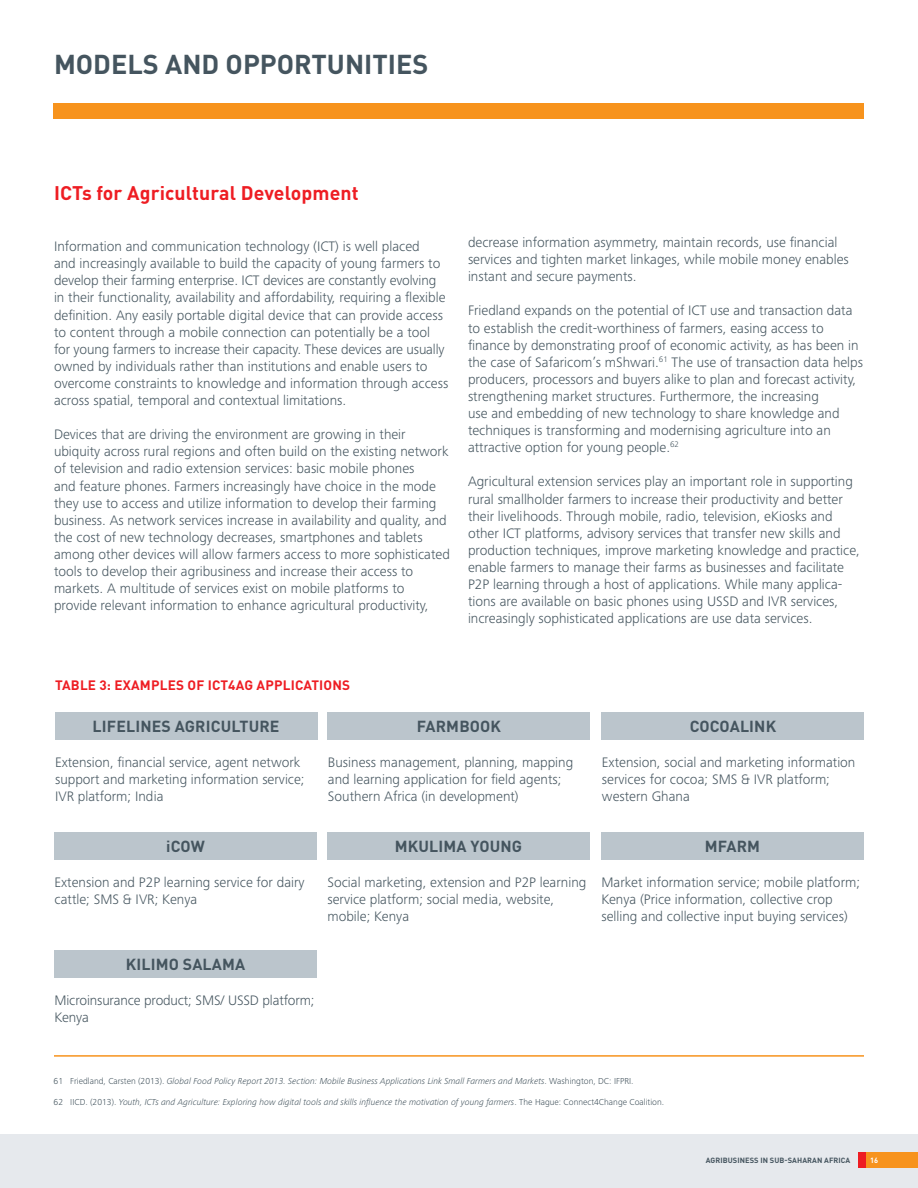
<style>
.page{position:relative;width:918px;height:1188px;background:#fff}
.page>*{position:absolute;margin:0;border:0;box-sizing:border-box;transform-origin:0 0}
.t1{font:700 27px "DIN Pro";color:#45555f}
.t2{font:700 19.5px "DIN Pro";letter-spacing:.005em;color:#ee1d23}
.t3{font:700 15.9px "DIN Pro";letter-spacing:.01em;color:#45555f}
.t4{font:300 14.25px/17.1px "Frutiger Next Pro";color:#45555f}
.t5{font:700 13.5px "DIN Pro";letter-spacing:.015em;color:#ee1d23}
.t6{font:italic 300 9px "Frutiger Next Pro";color:#45555f}
.t7{font:700 7.5px "DIN Pro";letter-spacing:.01em;color:#45555f}
.t8{font:700 7.5px "DIN Pro";color:#fff}
.s1{font-style:normal}
</style>
<div class="page">
<div style="left:0;top:1134px;width:918px;height:54px;background:#e6e9ed"></div>
<div style="left:858px;top:1152px;width:60px;height:16px;background:#f7931d"></div>
<div style="left:858px;top:1152px;width:7px;height:16px;background:#ee1d23"></div>
<hr style="left:54px;top:1055px;width:810px;height:2px;background:#f7931d">
<div style="left:55px;top:713px;width:262px;height:27px;background:#bbc5cc"></div>
<div style="left:602px;top:713px;width:262px;height:27px;background:#bbc5cc"></div>
<div style="left:328px;top:713px;width:262px;height:27px;background:#bbc5cc"></div>
<div style="left:55px;top:832px;width:262px;height:27px;background:#bbc5cc"></div>
<div style="left:601px;top:832px;width:262px;height:27px;background:#bbc5cc"></div>
<div style="left:327px;top:832px;width:262px;height:27px;background:#bbc5cc"></div>
<div style="left:55px;top:950px;width:262px;height:28px;background:#bbc5cc"></div>
<div style="left:54px;top:103px;width:810px;height:16px;background:#f7931d"></div>
<p class="t1" style="left:54px;top:41px;width:376px">MODELS AND OPPORTUNITIES</p>
<p class="t2" style="left:54px;top:177px;width:306px">ICTs for Agricultural Development</p>
<p class="t4" style="left:54px;top:238px;width:396px">Information and communication technology (ICT) is well placed<br>and increasingly available to build the capacity of young farmers to develop their farming enterprise. ICT devices are constantly evolving in their functionality, availability and affordability, requiring a flexible definition. Any easily portable digital device that can provide access to content through a mobile connection can potentially be a tool for young farmers to increase their capacity. These devices are usually owned by individuals rather than institutions and enable users to overcome constraints to knowledge and information through access across spatial, temporal and contextual limitations.</p>
<p class="t4" style="left:54px;top:426px;width:397px">Devices that are driving the environment are growing in their ubiquity across rural regions and often build on the existing network of television and radio extension services: basic mobile phones<br>and feature phones. Farmers increasingly have choice in the mode they use to access and utilize information to develop their farming business. As network services increase in availability and quality, and the cost of new technology decreases, smartphones and tablets among other devices will allow farmers access to more sophisticated tools to develop their agribusiness and increase their access to markets. A multitude of services exist on mobile platforms to provide relevant information to enhance agricultural productivity,</p>
<p class="t4" style="left:468px;top:234px;width:382px">decrease information asymmetry, maintain records, use financial services and tighten market linkages, while mobile money enables instant and secure payments.</p>
<p class="t4" style="left:468px;top:302px;width:397px">Friedland expands on the potential of ICT use and transaction data to establish the credit-worthiness of farmers, easing access to finance by demonstrating proof of economic activity, as has been in the case of Safaricom’s mShwari.<sup>61</sup> The use of transaction data helps producers, processors and buyers alike to plan and forecast activity, strengthening market structures. Furthermore, the increasing<br>use and embedding of new technology to share knowledge and techniques is transforming and modernising agriculture into an attractive option for young people.<sup>62</sup></p>
<p class="t4" style="left:468px;top:473px;width:394px">Agricultural extension services play an important role in supporting rural smallholder farmers to increase their productivity and better their livelihoods. Through mobile, radio, television, eKiosks and other ICT platforms, advisory services that transfer new skills and production techniques, improve marketing knowledge and practice, enable farmers to manage their farms as businesses and facilitate P2P learning through a host of applications. While many applica&shy;tions are available on basic phones using USSD and IVR services, increasingly sophisticated applications are use data services.</p>
<p class="t5" style="left:55px;top:674px;width:297px">TABLE 3: EXAMPLES OF ICT4AG APPLICATIONS</p>
<p class="t3" style="left:93px;top:713px;width:189px">LIFELINES AGRICULTURE</p>
<p class="t4" style="left:55px;top:754px;width:251px">Extension, financial service, agent network support and marketing information service;<br>IVR platform; India</p>
<p class="t3" style="left:166px;top:833px;width:40px">iCOW</p>
<p class="t4" style="left:55px;top:873px;width:252px">Extension and P2P learning service for dairy cattle; SMS &amp; IVR; Kenya</p>
<p class="t3" style="left:126px;top:951px;width:121px">KILIMO SALAMA</p>
<p class="t4" style="left:55px;top:992px;width:262px">Microinsurance product; SMS/ USSD platform;<br>Kenya</p>
<p class="t3" style="left:417px;top:713px;width:86px">FARMBOOK</p>
<p class="t4" style="left:328px;top:754px;width:247px">Business management, planning, mapping and learning application for field agents;<br>Southern Africa (in development)</p>
<p class="t3" style="left:395px;top:833px;width:129px">MKULIMA YOUNG</p>
<p class="t4" style="left:327px;top:873px;width:260px">Social marketing, extension and P2P learning service platform; social media, website, mobile; Kenya</p>
<p class="t3" style="left:690px;top:713px;width:88px">COCOALINK</p>
<p class="t4" style="left:602px;top:754px;width:255px">Extension, social and marketing information services for cocoa; SMS &amp; IVR platform; western Ghana</p>
<p class="t3" style="left:705px;top:833px;width:57px">MFARM</p>
<p class="t4" style="left:601px;top:873px;width:260px">Market information service; mobile platform;<br>Kenya (Price information, collective crop selling and collective input buying services)</p>
<p class="t6" style="left:54px;top:1076px;width:582px"><span class="s1">61 Friedland, Carsten (2013).</span> Global Food Policy Report 2013. Section: Mobile Business Applications Link Small Farmers and Markets<span class="s1">. Washington, DC: IFPRI.</span></p>
<p class="t6" style="left:54px;top:1097px;width:612px"><span class="s1">62 IICD. (2013).</span> Youth, ICTs and Agriculture: Exploring how digital tools and skills influence the motivation of young farmers<span class="s1">. The Hague: Connect4Change Coalition.</span></p>
<p class="t7" style="left:706px;top:1154px;width:146px">AGRIBUSINESS IN SUB-SAHARAN AFRICA</p>
<p class="t8" style="left:870px;top:1154px;width:10px">16</p>
</div>
